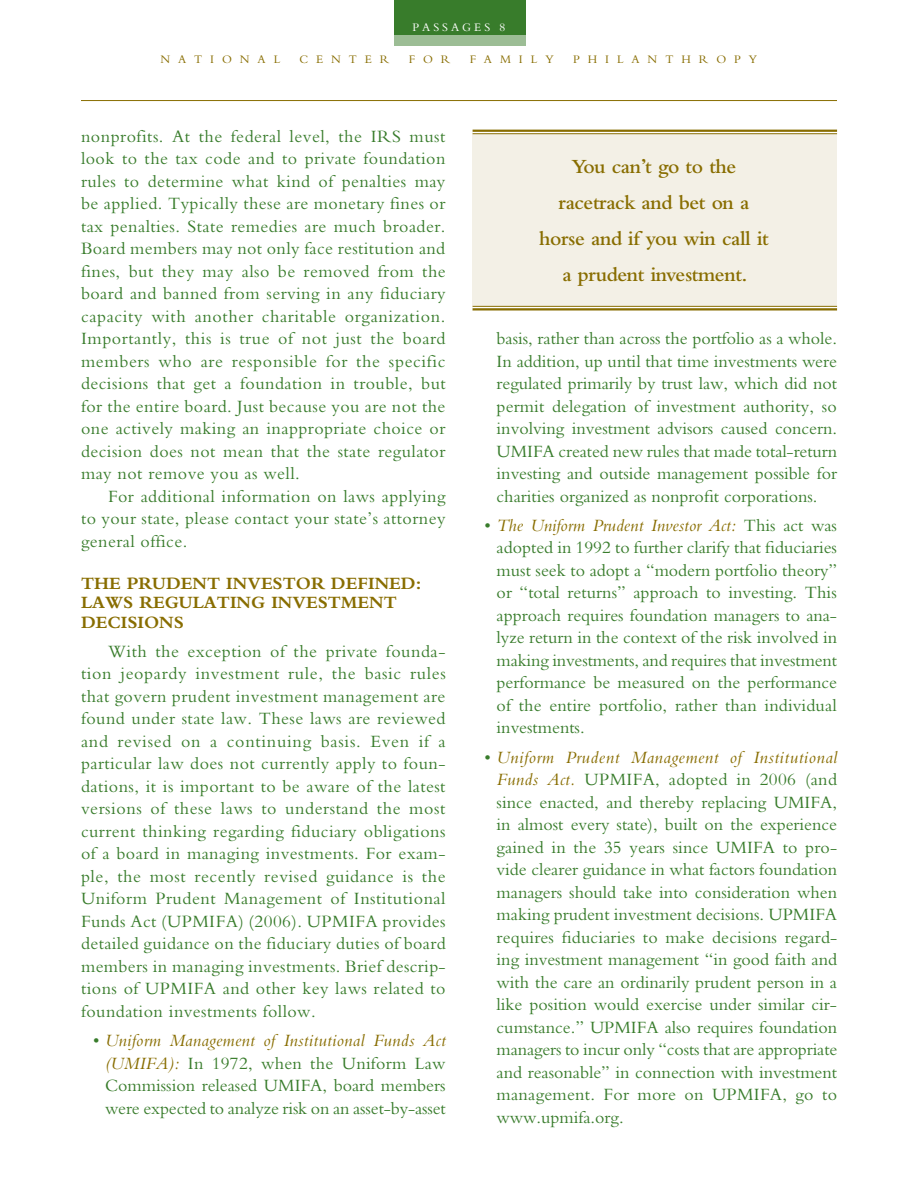
<style>
.page{position:relative;width:918px;height:1188px;background:#fff}
.page>*{position:absolute;margin:0;border:0;box-sizing:border-box;transform-origin:0 0}
.t1{font:600 21px/36px "Bembo Std";letter-spacing:-.02em;color:#886d00;text-align:center}
.t2{font:18px/22.5px "Bembo Std";letter-spacing:.005em;color:#387c2b;text-align:justify}
.t3{font:italic 18px/22.5px "Bembo Std";letter-spacing:.02em;color:#886d00;text-align:justify}
.t4{font:700 18px/19.5px "Bembo Std";color:#886d00}
.t5{font:18px/22.5px "Bembo Std";letter-spacing:.025em;color:#387c2b}
.t6{font:18px "Bembo Std";letter-spacing:.03em;color:#387c2b}
.t7{font:12px "Bembo Std";letter-spacing:.66em;color:#886d00}
.t8{font:12px "Bembo Std";color:#fff}
.s1{font-style:normal;color:#387c2b}
.s2{font-style:italic;color:#886d00}
</style>
<div class="page">
<div style="left:394px;top:0;width:132px;height:45px;background:#9cbd95"></div>
<div style="left:394px;top:0;width:132px;height:35px;background:#387c2b"></div>
<hr style="left:81px;top:100px;width:756px;height:1px;background:#886d00">
<div style="left:473px;top:132px;width:364px;height:178px;background:#f3f0e6"></div>
<hr style="left:473px;top:130px;width:364px;height:4px;background:#fff">
<hr style="left:473px;top:130px;width:364px;height:2px;background:#886d00">
<hr style="left:473px;top:133px;width:364px;height:1px;background:#886d00">
<hr style="left:473px;top:306px;width:364px;height:4px;background:#fff">
<hr style="left:473px;top:306px;width:364px;height:1px;background:#886d00">
<hr style="left:473px;top:308px;width:364px;height:2px;background:#886d00">
<p class="t8" style="left:413px;top:20px;width:94px">pa ssa ges 8</p>
<p class="t7" style="left:160px;top:52px;width:14px">NA</p>
<p class="t7" style="left:194px;top:52px;width:31px">T IONAL</p>
<p class="t7" style="left:299px;top:52px;width:91px">CENTER</p>
<p class="t7" style="left:409px;top:52px;width:29px">F OR</p>
<p class="t7" style="left:470px;top:52px;width:30px">F AMILY</p>
<p class="t7" style="left:573px;top:52px;width:46px">PHILAN</p>
<p class="t7" style="left:665px;top:52px;width:49px">THROPY</p>
<p class="t6" style="left:81px;top:126px;width:301px">nonprofits. At the federal level, the IRS</p>
<p class="t2" style="left:81px;top:124px;width:366px;text-indent:329px">must look to the tax code and to private foundation rules to determine what kind of penalties may be applied. Typically these are monetary fines or tax penalties. State remedies are much broader.<br>Board members may not only face restitution and fines, but they may also be removed from the board and banned from serving in any fiduciary capacity with another charitable organization.<br>Importantly, this is true of not just the board members who are responsible for the specific decisions that get a foundation in trouble, but for the entire board. Just because you are not the one actively making an inappropriate choice or decision does not mean that the state regulator may not remove you as well.</p>
<p class="t2" style="left:81px;top:484px;width:366px;text-indent:27px">For additional information on laws applying to your state, please contact your state’s attorney general office.</p>
<p class="t4" style="left:81px;top:573px;width:342px">THE PRUDENT INVESTOR DEFINED:<br>LAWS REGULATING INVESTMENT<br>DECISIONS</p>
<p class="t2" style="left:81px;top:640px;width:366px;text-indent:27px">With the exception of the private founda&shy;tion jeopardy investment rule, the basic rules that govern prudent investment management are found under state law. These laws are reviewed and revised on a continuing basis. Even if a particular law does not currently apply to foun&shy;dations, it is important to be aware of the latest versions of these laws to understand the most current thinking regarding fiduciary obligations of a board in managing investments. For exam&shy;ple, the most recently revised guidance is the Uniform Prudent Management of Institutional Funds Act (UPMI</p>
<p class="t2" style="left:81px;top:910px;width:366px;text-indent:274px">FA provides detailed guidance on the fiduciary duties of board members in managing investments. Brief descrip&shy;tions of UPMI</p>
<p class="t2" style="left:216px;top:910px;width:104px">FA) (2006). UPMI</p>
<p class="t5" style="left:81px;top:977px;width:366px;text-indent:113px">FA and other key laws related to foundation investments follow.</p>
<p class="t3" style="left:105px;top:1029px;width:342px;text-indent:-12px"><span class="s1">•</span> Uniform Management of Institutional Funds Act (UMIFA): <span class="s1">In 1972, when the Uniform Law Commission released UMI</span></p>
<p class="t2" style="left:105px;top:1074px;width:342px;text-align:right">FA, board members<br>were expected to analyze risk on an asset-by-asset</p>
<p class="t1" style="left:539px;top:148px;width:231px">You can’t go to the racetrack and bet on a horse and if you win call it a prudent investment.</p>
<p class="t2" style="left:497px;top:327px;width:342px">basis, rather than across the portfolio as a whole.<br>In addition, up until that time investments were regulated primarily by trust law, which did not permit delegation of investment authority, so involving investment advisors caused concern.<br>UMI</p>
<p class="t2" style="left:497px;top:439px;width:342px;text-indent:36px">FA created new rules that made total-return investing and outside management possible for charities organized as nonprofit corporations.</p>
<p class="t2" style="left:497px;top:514px;width:342px;text-indent:-12px">• <span class="s2">The Uniform Prudent Investor Act:</span> This act was adopted in 1992 to further clarify that fiduciaries must seek to adopt a “modern portfolio theory” or “total returns” approach to investing. This approach requires foundation managers to ana&shy;lyze return in the context of the risk involved in making investments, and requires that investment performance be measured on the performance of the entire portfolio, rather than individual investments.</p>
<p class="t3" style="left:497px;top:745px;width:342px;text-indent:-12px"><span class="s1">•</span> Uniform Prudent Management of Institutional<br>Funds Act. <span class="s1">UPMI</span></p>
<p class="t2" style="left:497px;top:768px;width:342px;text-indent:136px">FA, adopted in 2006 (and since enacted, and thereby replacing UMI</p>
<p class="t2" style="left:497px;top:790px;width:342px;text-indent:314px">FA, in almost every state), built on the experience gained in the 35 years since UMI</p>
<p class="t2" style="left:497px;top:835px;width:342px;text-indent:256px">FA to pro&shy;vide clearer guidance in what factors foundation managers should take into consideration when making prudent investment decisions. UPMI</p>
<p class="t2" style="left:497px;top:903px;width:342px;text-indent:319px">FA requires fiduciaries to make decisions regard&shy;ing investment management “in good faith and with the care an ordinarily prudent person in a like position would exercise under similar cir&shy;cumstance.” UPMI</p>
<p class="t2" style="left:497px;top:1015px;width:342px;text-indent:140px">FA also requires foundation managers to incur only “costs that are appropriate and reasonable” in connection with investment management. For more on UPMI</p>
<p class="t2" style="left:760px;top:1083px;width:78px">FA, go to</p>
<p class="t2" style="left:497px;top:1105px;width:129px">www.upmifa.org.</p>
</div>
